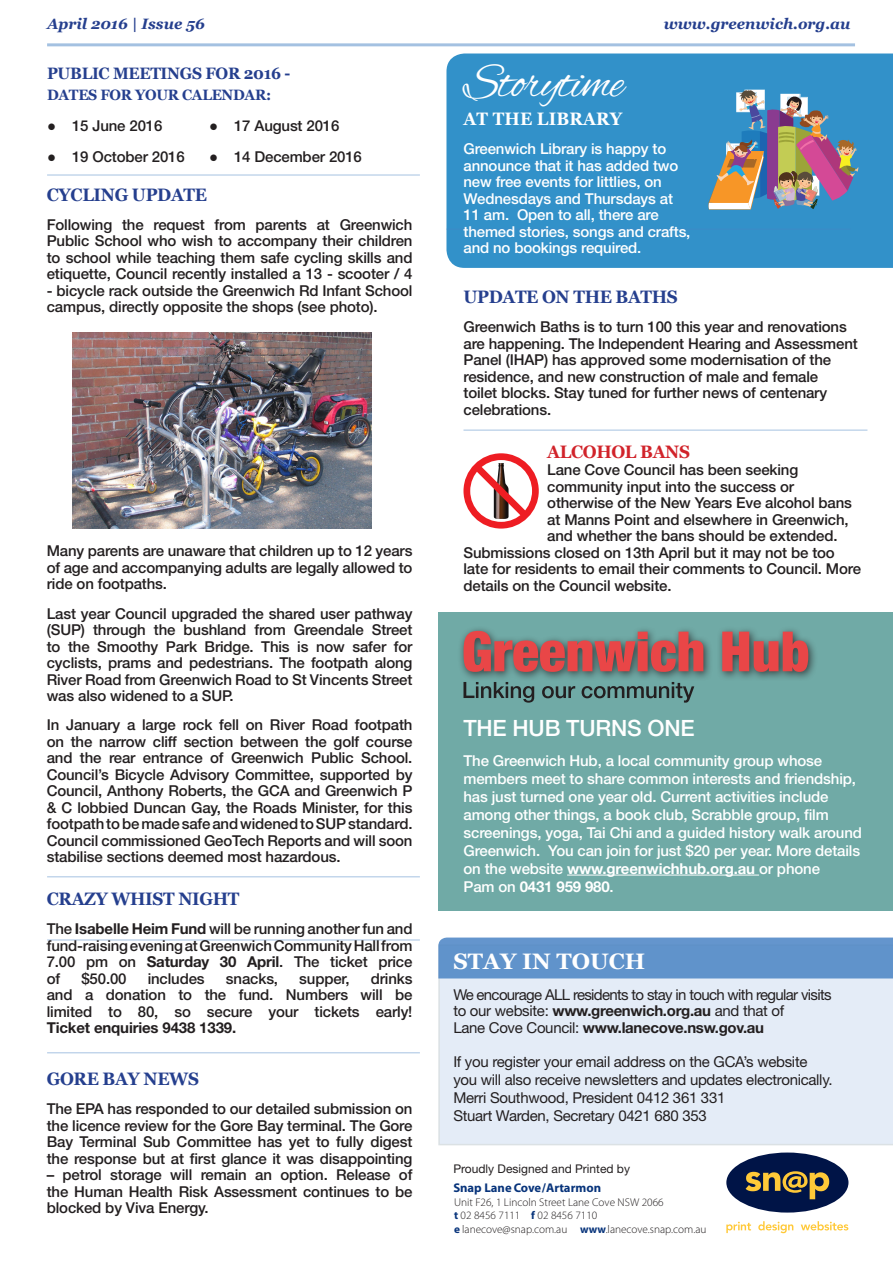
<style>
.page{position:relative;width:893px;height:1263px;background:#fff}
.page>*{position:absolute;margin:0;border:0;box-sizing:border-box;transform-origin:0 0}
.heading{font:51px "Alex Brush";letter-spacing:-.02em;color:#fff;scale:.94 1}
.blue_body_bold{font:500 22.5px "Helvetica Neue LT Std";letter-spacing:-.01em;color:#fff}
.Based_to_gridline{font:700 22.35px "Georgia";color:#fff}
.heading-2{font:700 18px "Georgia";letter-spacing:-.02em;color:#253f8e;scale:.94 1}
.heading-3{font:700 18px "Georgia";letter-spacing:.01em;color:#fff;scale:.94 1}
.heading-4{font:700 18px "Georgia";letter-spacing:-.02em;color:#d1232a;scale:.94 1}
.heading-5{font:700 16.5px "Georgia";letter-spacing:-.02em;color:#253f8e;scale:.94 1}
.blue_body_bold-2{font:500 15px/16.5px "Helvetica Neue LT Std";letter-spacing:-.01em;color:#231f20;text-align:justify}
.blue_body_bold-3{font:500 15px/18px "Helvetica Neue LT Std";letter-spacing:-.01em;color:#fff}
.body{font:15px/18px "Helvetica Neue LT Std";letter-spacing:-.02em;color:#231f20}
.body-2{font:15px/16.5px "Helvetica Neue LT Std";letter-spacing:-.045em;color:#231f20}
.heading-6{font:500 15px "Helvetica Neue LT Std";letter-spacing:-.01em;color:#231f20}
.Right_based_to_gridl{font:italic 700 15px "Georgia";color:#253f8e}
.heading-7{font:700 15px "Georgia";letter-spacing:-.02em;color:#253f8e;scale:.94 1}
.t1{font:700 12.6px "Myriad Pro";color:#08347b}
.body-3{font:12px "Helvetica Neue LT Std";color:#231f20}
.t2{font:300 11.25px/13.5px "Myriad Pro";color:#231f20}
.s1{font-family:"Helvetica";font-weight:400}
.s2{font-weight:700}
.s3{font-weight:700;color:#08347b}
</style>
<div class="page">
<div style="left:446px;top:54px;width:447px;height:214px;background:#3291c9"></div>
<div style="left:438px;top:978px;width:455px;height:167px;background:#e4ecf7"></div>
<div style="left:438px;top:937px;width:455px;height:41px;background:#6093cb"></div>
<hr style="left:47px;top:43px;width:808px;height:3px;background:#4983c4">
<div style="left:438px;top:612px;width:455px;height:299px;background:#70aaa6"></div>
<div style="left:726px;top:1152px;width:122px;height:60px;background:#001447;border-radius:50%"></div>
<svg style="left:746px;top:1171px;width:83px;height:28px"></svg>
<svg style="left:726px;top:1222px;width:25px;height:11px"></svg>
<svg style="left:758px;top:1221px;width:35px;height:12px"></svg>
<svg style="left:801px;top:1221px;width:47px;height:9px"></svg>
<hr style="left:567px;top:875px;width:192px;height:1px;background:#fff">
<svg style="left:463px;top:453px;width:76px;height:76px"></svg>
<hr style="left:446px;top:229px;width:404px;height:1px;background:#4983c4">
<hr style="left:463px;top:430px;width:404px;height:1px;background:#4983c4">
<hr style="left:47px;top:876px;width:373px;height:1px;background:#4983c4">
<hr style="left:47px;top:1052px;width:373px;height:1px;background:#4983c4">
<hr style="left:47px;top:175px;width:373px;height:1px;background:#4983c4">
<hr style="left:47px;top:940px;width:373px;height:1px;background:#4983c4">
<img style="left:708px;top:89px;width:150px;height:120px">
<img style="left:73px;top:333px;width:299px;height:196px">
<svg style="left:463px;top:682px;width:231px;height:21px"></svg>
<div style="left:457px;top:625px;width:362px;height:57px;background:#231f20;opacity:.75"></div>
<svg style="left:464px;top:631px;width:344px;height:41px"></svg>
<p class="Right_based_to_gridl" style="left:47px;top:14px;width:159px">April 2016 | Issue 56</p>
<p class="heading-5" style="left:47px;top:63px;width:260px">PUBLIC MEETINGS FOR 2016 -</p>
<p class="heading-7" style="left:47px;top:85px;width:240px">DATES FOR YOUR CALENDAR:</p>
<p class="heading-6" style="left:47px;top:117px;width:117px"><span class="s1">●</span> 15 June 2016</p>
<p class="heading-6" style="left:209px;top:117px;width:132px"><span class="s1">●</span> 17 August 2016</p>
<p class="heading-6" style="left:47px;top:147px;width:139px"><span class="s1">●</span> 19 October 2016</p>
<p class="heading-6" style="left:209px;top:147px;width:154px"><span class="s1">●</span> 14 December 2016</p>
<p class="heading-2" style="left:47px;top:183px;width:172px">CYCLING UPDATE</p>
<p class="blue_body_bold-2" style="left:47px;top:216px;width:367px">Following the request from parents at Greenwich Public School who wish to accompany their children to school while teaching them safe cycling skills and etiquette, Council recently installed a 13 - scooter / 4</p>
<p class="blue_body_bold-2" style="left:47px;top:282px;width:367px">- bicycle rack outside the Greenwich Rd Infant School campus, directly opposite the shops (see photo).</p>
<p class="blue_body_bold-2" style="left:47px;top:542px;width:367px">Many parents are unaware that children up to 12 years of age and accompanying adults are legally allowed to ride on footpaths.</p>
<p class="blue_body_bold-2" style="left:47px;top:605px;width:367px">Last year Council upgraded the shared user pathway (SUP) through the bushland from Greendale Street to the Smoothy Park Bridge. This is now safer for cyclists, prams and pedestrians. The footpath along River Road from Greenwich Road to St Vincents Street was also widened to a SUP.</p>
<p class="blue_body_bold-2" style="left:47px;top:716px;width:367px">In January a large rock fell on River Road footpath on the narrow cliff section between the golf course and the rear entrance of Greenwich Public School.<br>Council’s Bicycle Advisory Committee, supported by Council, Anthony Roberts, the GCA and Greenwich P &amp; C lobbied Duncan Gay, the Roads Minister, for this footpath to be made safe and widened to SUP standard.<br>Council commissioned GeoTech Reports and will soon stabilise sections deemed most hazardous.</p>
<p class="heading-2" style="left:47px;top:887px;width:206px">CRAZY WHIST NIGHT</p>
<p class="blue_body_bold-2" style="left:47px;top:921px;width:367px">The <span class="s2">Isabelle Heim Fund</span> will be running another fun and fund-raising evening at Greenwich Community Hall from 7.00 pm on <span class="s2">Saturday 30 April</span>. The ticket price of</p>
<p class="blue_body_bold-2" style="left:81px;top:970px;width:47px">$50.00</p>
<p class="blue_body_bold-2" style="left:148px;top:970px;width:59px">includes</p>
<p class="blue_body_bold-2" style="left:226px;top:970px;width:54px">snacks,</p>
<p class="blue_body_bold-2" style="left:299px;top:970px;width:52px">supper,</p>
<p class="blue_body_bold-2" style="left:47px;top:970px;width:367px;text-indent:324px">drinks and a donation to the fund. Numbers will be limited to 80, so secure your tickets early!<br><span class="s2">Ticket enquiries 9438 1339.</span></p>
<p class="heading-2" style="left:47px;top:1067px;width:163px">GORE BAY NEWS</p>
<p class="blue_body_bold-2" style="left:47px;top:1101px;width:367px">The EPA has responded to our detailed submission on the licence review for the Gore Bay terminal. The Gore Bay Terminal Sub Committee has yet to fully digest the response but at first glance it was disappointing</p>
<p class="blue_body_bold-2" style="left:47px;top:1167px;width:367px">– petrol storage will remain an option. Release of the Human Health Risk Assessment continues to be blocked by Viva Energy.</p>
<p class="Right_based_to_gridl" style="left:664px;top:14px;width:188px">www.greenwich.org.au</p>
<p class="heading" style="left:463px;top:54px;width:172px">Storytime</p>
<p class="heading-3" style="left:463px;top:107px;width:170px">AT THE LIBRARY</p>
<p class="blue_body_bold-3" style="left:463px;top:140px;width:228px;line-height:16.5px">Greenwich Library is happy to announce that it has added two new free events for littlies, on<br>Wednesdays and Thursdays at<br>11 am. Open to all, there are themed stories, songs and crafts, and no bookings required.</p>
<p class="heading-2" style="left:463px;top:285px;width:230px">UPDATE ON THE BATHS</p>
<p class="blue_body_bold-2" style="left:463px;top:319px;width:396px;text-align:left">Greenwich Baths is to turn 100 this year and renovations are happening. The Independent Hearing and Assessment Panel (IHAP) has approved some modernisation of the residence, and new construction of male and female<br>toilet blocks. Stay tuned for further news of centenary celebrations.</p>
<p class="heading-4" style="left:547px;top:440px;width:153px">ALCOHOL BANS</p>
<p class="blue_body_bold-2" style="left:547px;top:461px;width:252px">Lane Cove Council has been seeking</p>
<p class="blue_body_bold-2" style="left:547px;top:478px;width:248px">community input into the success or</p>
<p class="blue_body_bold-2" style="left:547px;top:494px;width:306px">otherwise of the New Years Eve alcohol bans</p>
<p class="blue_body_bold-2" style="left:547px;top:511px;width:303px">at Manns Point and elsewhere in Greenwich,</p>
<p class="blue_body_bold-2" style="left:547px;top:527px;width:292px">and whether the bans should be extended.</p>
<p class="blue_body_bold-2" style="left:463px;top:544px;width:373px">Submissions closed on 13th April but it may not be too</p>
<p class="blue_body_bold-2" style="left:463px;top:560px;width:399px">late for residents to email their comments to Council. More</p>
<p class="blue_body_bold-2" style="left:463px;top:577px;width:210px">details on the Council website.</p>
<p class="blue_body_bold" style="left:463px;top:715px;width:233px">THE HUB TURNS ONE</p>
<p class="blue_body_bold-3" style="left:463px;top:751px;width:400px">The Greenwich Hub, a local community group whose members meet to share common interests and friendship, has just turned one year old. Current activities include among other things, a book club, Scrabble group, film screenings, yoga, Tai Chi and a guided history walk around Greenwich. You can join for just $20 per year. More details on the website <span class="s2">www.greenwichhub.org.au</span> or phone<br>Pam on <span class="s2">0431 959 980</span>.</p>
<p class="Based_to_gridline" style="left:453px;top:947px;width:193px">STAY IN TOUCH</p>
<p class="body-2" style="left:453px;top:986px;width:380px">We encourage ALL residents to stay in touch with regular visits to our website: <span class="s2">www.greenwich.org.au</span> and that of<br>Lane Cove Council: <span class="s2">www.lanecove.nsw.gov.au</span></p>
<p class="body" style="left:453px;top:1052px;width:381px">If you register your email address on the GCA’s website you will also receive newsletters and updates electronically.</p>
<p class="body" style="left:453px;top:1088px;width:274px">Merri Southwood, President 0412 361 331</p>
<p class="body" style="left:453px;top:1106px;width:255px">Stuart Warden, Secretary 0421 680 353</p>
<p class="body-3" style="left:453px;top:1161px;width:178px">Proudly Designed and Printed by</p>
<p class="t1" style="left:453px;top:1179px;width:149px">Snap Lane Cove/Artarmon</p>
<p class="t2" style="left:454px;top:1195px;width:254px">Unit F26, 1 Lincoln Street Lane Cove NSW 2066<br><span class="s3">t</span> 02 8456 7111 <span class="s3">f</span> 02 8456 7110<br><span class="s3">e</span> lanecove@snap.com.au <span class="s3">www</span>.lanecove.snap.com.au</p>
</div>
